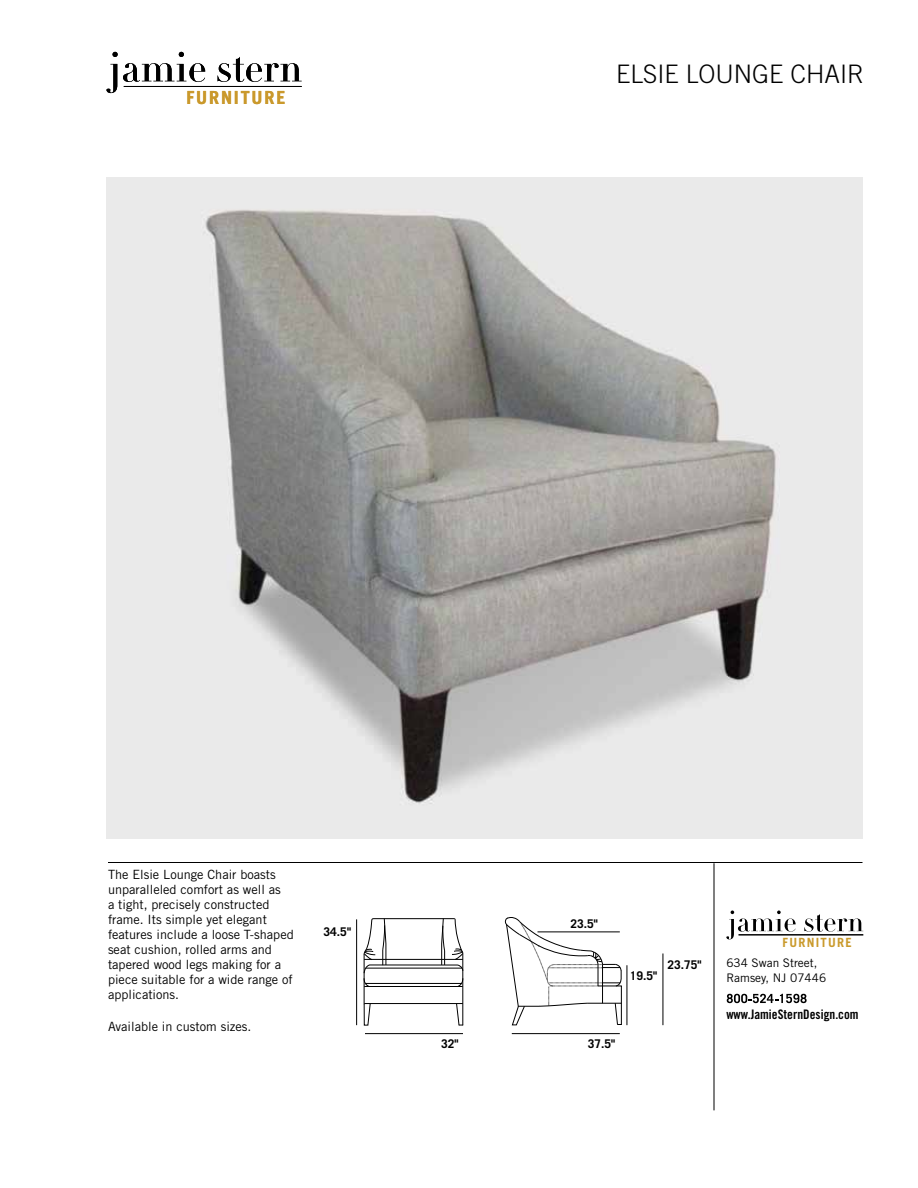
<style>
.page{position:relative;width:918px;height:1188px;background:#fff}
.page>*{position:absolute;margin:0;border:0;box-sizing:border-box;transform-origin:0 0}
.t1{font:300 25.5px "Trade Gothic";color:#000}
.t2{font:700 18.15px "Trade Gothic";letter-spacing:.1em;color:#ca992c}
.t3{font:13.2px "Trade Gothic LT Std Bd Cn 20";color:#000}
.t4{font:12.75px/15px "Trade Gothic";color:#000}
.t5{font:700 12.75px "Trade Gothic LT Std";letter-spacing:.1em;color:#ca9a2c}
.t6{font:700 12px "Trade Gothic";color:#000}
.t7{font:11.85px/14.2px "Trade Gothic";color:#000}
</style>
<div class="page">
<hr style="left:124px;top:86px;width:178px;height:1px;background:#000">
<svg style="left:107px;top:52px;width:98px;height:41px"></svg>
<svg style="left:218px;top:57px;width:84px;height:25px"></svg>
<svg style="left:727px;top:994px;width:80px;height:9px"></svg>
<hr style="left:738px;top:934px;width:125px;height:2px;background:#000">
<svg style="left:726px;top:911px;width:70px;height:28px"></svg>
<svg style="left:804px;top:914px;width:59px;height:18px"></svg>
<hr style="left:108px;top:862px;width:754px;height:1px;background:#000">
<hr style="left:714px;top:863px;width:1px;height:247px;background:#000">
<img style="left:106px;top:177px;width:756px;height:661px">
<hr style="left:462px;top:953px;width:1px;height:72px;background:#000">
<svg style="left:456px;top:1002px;width:7px;height:24px"></svg>
<hr style="left:364px;top:1003px;width:99px;height:1px;background:#000">
<svg style="left:363px;top:1003px;width:8px;height:23px"></svg>
<hr style="left:364px;top:954px;width:1px;height:50px;background:#000">
<svg style="left:505px;top:917px;width:117px;height:109px"></svg>
<svg style="left:363px;top:918px;width:101px;height:70px"></svg>
<hr style="left:512px;top:1033px;width:108px;height:1px;background:#000">
<hr style="left:365px;top:1033px;width:98px;height:1px;background:#000">
<hr style="left:356px;top:919px;width:1px;height:106px;background:#000">
<hr style="left:627px;top:965px;width:1px;height:60px;background:#000">
<hr style="left:663px;top:953px;width:1px;height:72px;background:#000">
<hr style="left:537px;top:932px;width:83px;height:1px;background:#000">
<h2 class="t2" style="left:186px;top:86px;width:100px">FURNITURE</h2>
<h1 class="t1" style="left:616px;top:58px;width:249px">ELSIE LOUNGE CHAIR</h1>
<p class="t4" style="left:108px;top:867px;width:187px">The Elsie Lounge Chair boasts unparalleled comfort as well as<br>a tight, precisely constructed frame. Its simple yet elegant features include a loose T-shaped seat cushion, rolled arms and tapered wood legs making for a piece suitable for a wide range of applications.</p>
<p class="t4" style="left:108px;top:1019px;width:145px">Available in custom sizes.</p>
<p class="t6" style="left:324px;top:924px;width:29px">34.5"</p>
<p class="t6" style="left:570px;top:916px;width:29px">23.5"</p>
<p class="t6" style="left:630px;top:969px;width:29px">19.5"</p>
<p class="t6" style="left:667px;top:957px;width:36px">23.75"</p>
<p class="t6" style="left:441px;top:1037px;width:19px">32"</p>
<p class="t6" style="left:588px;top:1037px;width:29px">37.5"</p>
<p class="t5" style="left:782px;top:935px;width:71px">FURNITURE</p>
<p class="t7" style="left:726px;top:956px;width:101px">634 Swan Street,<br>Ramsey, NJ 07446</p>
<p class="t3" style="left:726px;top:1006px;width:134px">www.JamieSternDesign.com</p>
</div>
